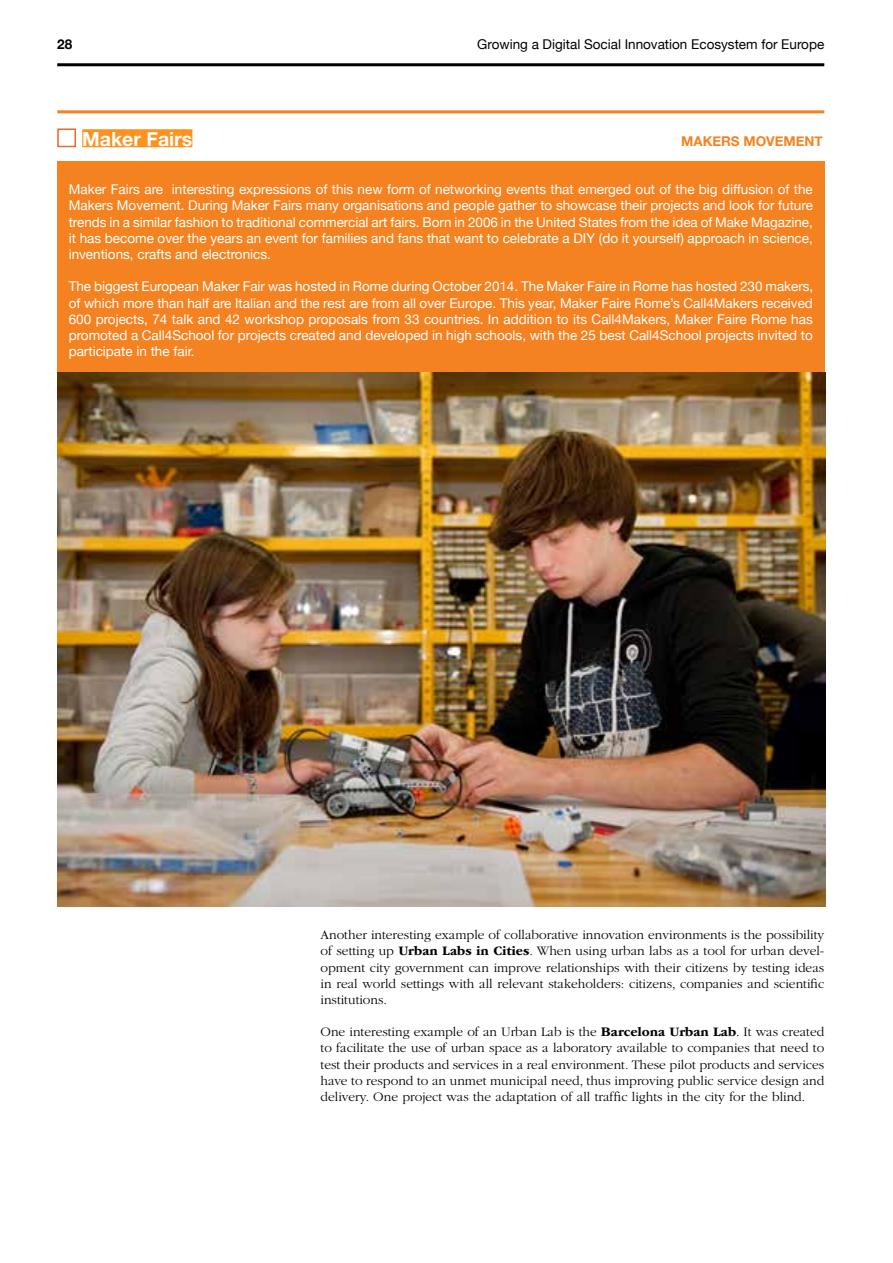
<style>
.page{position:relative;width:893px;height:1263px;background:#fff}
.page>*{position:absolute;margin:0;border:0;box-sizing:border-box;transform-origin:0 0}
.t1{font:700 19.5px "Helvetica Neue";color:#fff}
.t2{font:13.5px/16.2px "Helvetica Neue";color:#fff;text-align:justify}
.t3{font:300 13.5px/16.2px "ITC Garamond Std";color:#000;text-align:justify}
.t4{font:13.5px "Helvetica Neue";color:#000}
.t5{font:700 13.5px "Helvetica Neue";color:#f58220}
.t6{font:700 13.5px "Helvetica Neue";color:#000}
.s1{font-weight:700}
</style>
<div class="page">
<hr style="left:57px;top:63px;width:767px;height:3px;background:#000">
<div style="left:57px;top:161px;width:767px;height:546px;background:#f58220"></div>
<div style="left:82px;top:129px;width:110px;height:18px;background:#ff911e"></div>
<div style="left:57px;top:128px;width:19px;height:19px;border:2px solid #f26522"></div>
<hr style="left:57px;top:110px;width:767px;height:3px;background:#f58220">
<img style="left:57px;top:372px;width:769px;height:535px">
<p class="t6" style="left:57px;top:33px;width:17px">28</p>
<p class="t4" style="left:477px;top:34px;width:348px">Growing a Digital Social Innovation Ecosystem for Europe</p>
<h1 class="t1" style="left:82px;top:123px;width:112px">Maker Fairs</h1>
<p class="t5" style="left:681px;top:130px;width:143px">MAKERS MOVEMENT</p>
<p class="t2" style="left:69px;top:182px;width:746px">Maker Fairs are interesting expressions of this new form of networking events that emerged out of the big diffusion of the Makers Movement. During Maker Fairs many organisations and people gather to showcase their projects and look for future trends in a similar fashion to traditional commercial art fairs. Born in 2006 in the United States from the idea of Make Magazine, it has become over the years an event for families and fans that want to celebrate a DIY (do it yourself) approach in science, inventions, crafts and electronics.</p>
<p class="t2" style="left:69px;top:279px;width:746px">The biggest European Maker Fair was hosted in Rome during October 2014. The Maker Faire in Rome has hosted 230 makers, of which more than half are Italian and the rest are from all over Europe. This year, Maker Faire Rome’s Call4Makers received 600 projects, 74 talk and 42 workshop proposals from 33 countries. In addition to its Call4Makers, Maker Faire Rome has promoted a Call4School for projects created and developed in high schools, with the 25 best Call4School projects invited to participate in the fair.</p>
<p class="t3" style="left:321px;top:927px;width:505px">Another interesting example of collaborative innovation environments is the possibility of setting up <span class="s1">Urban Labs in Cities</span>. When using urban labs as a tool for urban devel&shy;opment city government can improve relationships with their citizens by testing ideas in real world settings with all relevant stakeholders: citizens, companies and scientific institutions.</p>
<p class="t3" style="left:321px;top:1024px;width:505px">One interesting example of an Urban Lab is the <span class="s1">Barcelona Urban Lab</span>. It was created to facilitate the use of urban space as a laboratory available to companies that need to test their products and services in a real environment. These pilot products and services have to respond to an unmet municipal need, thus improving public service design and delivery. One project was the adaptation of all traffic lights in the city for the blind.</p>
</div>
